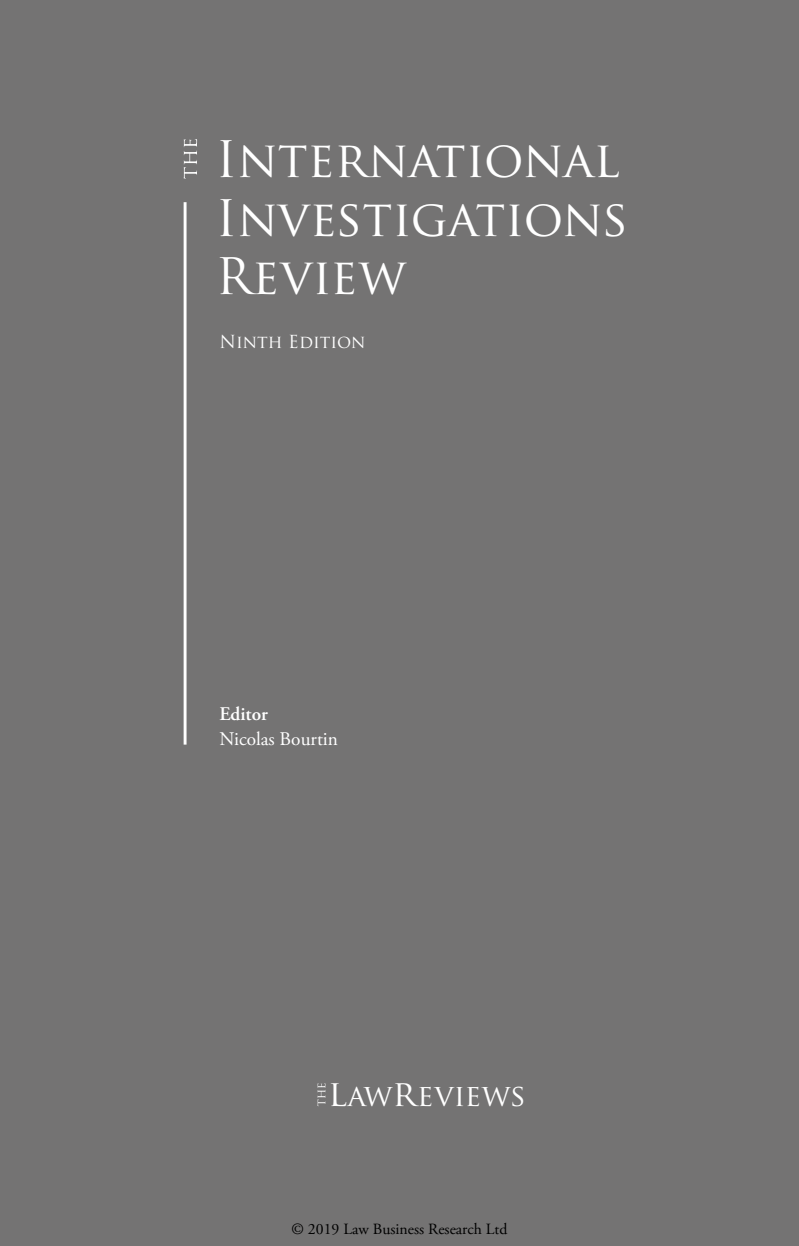
<style>
.page{position:relative;width:799px;height:1246px;background:#fff}
.page>*{position:absolute;margin:0;border:0;box-sizing:border-box;transform-origin:0 0}
.t1{font:49px/58.8px "Trajan Pro";color:#fff}
.t2{font:29.75px "Trajan Pro";color:#fff}
.t3{font:19.25px "Adobe Garamond Pro";color:#fff}
.t4{font:600 19.25px "Adobe Garamond Pro";color:#fff}
.t5{font:17.5px "Trajan Pro";color:#fff}
.t6{font:15.75px "Adobe Garamond Pro";color:#000}
.s1{font-size:35.7px}
</style>
<div class="page">
<div style="left:0;top:0;width:799px;height:1245px;background:#747373"></div>
<svg style="left:184px;top:139px;width:13px;height:40px"></svg>
<hr style="left:184px;top:202px;width:2px;height:542px;background:#fff">
<svg style="left:317px;top:1083px;width:8px;height:22px"></svg>
<p class="t1" style="left:215px;top:129px;width:414px">International<br>Investigations<br>Review</p>
<p class="t5" style="left:219px;top:331px;width:147px">Ninth Edition</p>
<p class="t4" style="left:219px;top:702px;width:50px">Editor</p>
<p class="t3" style="left:219px;top:726px;width:120px">Nicolas Bourtin</p>
<p class="t2" style="left:328px;top:1076px;width:199px"><span class="s1">l</span>aw<span class="s1">r</span>eviews</p>
<p class="t6" style="left:291px;top:1218px;width:217px">© 2019 Law Business Research Ltd</p>
</div>
